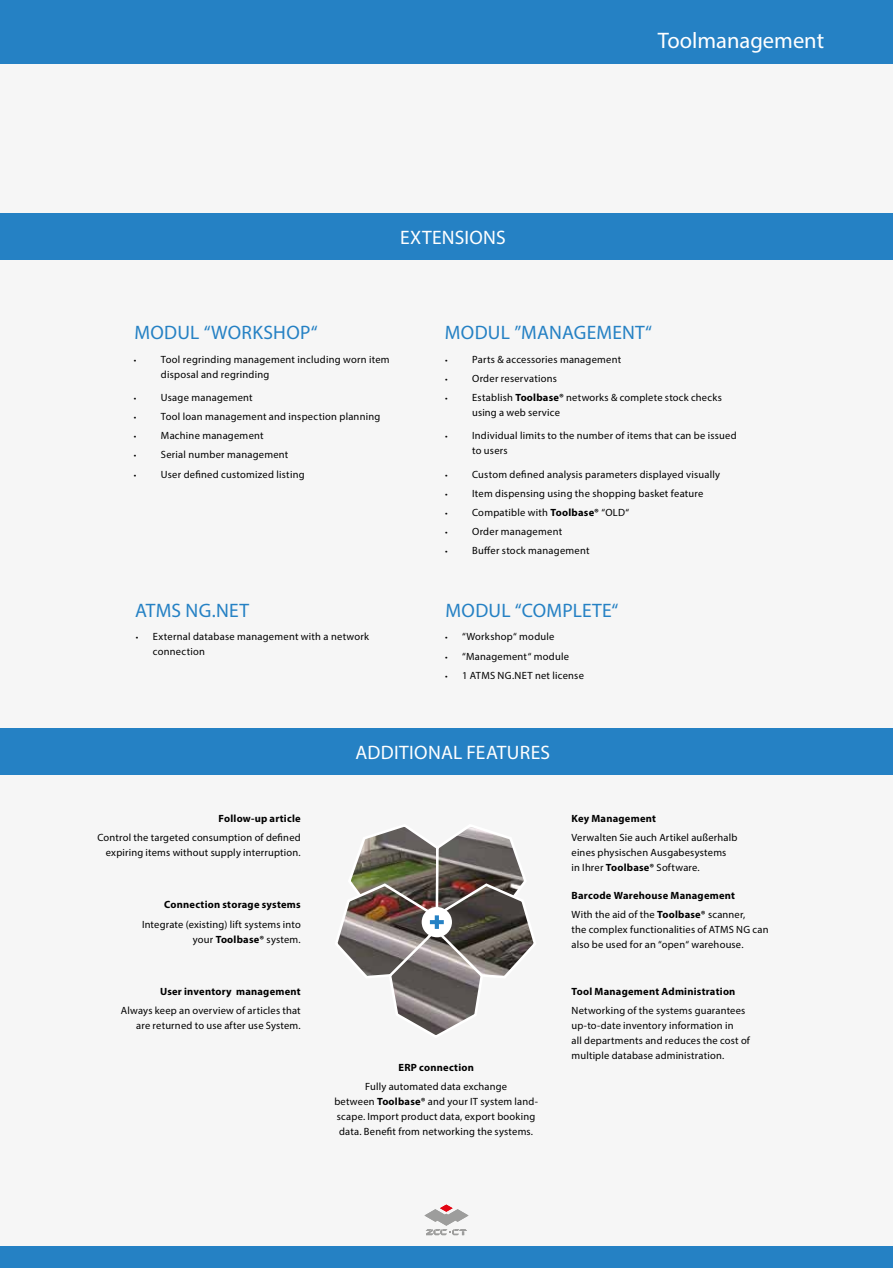
<style>
.page{position:relative;width:893px;height:1268px;background:#fff}
.page>*{position:absolute;margin:0;border:0;box-sizing:border-box;transform-origin:0 0}
.t1{font:22.5px "Myriad Pro";color:#fff}
.t2{font:19.5px "Myriad Pro";letter-spacing:.015em;color:#2581c4}
.t3{font:19.5px "Myriad Pro";letter-spacing:.015em;color:#fff}
.t4{font:10.5px/15px "Myriad Pro";letter-spacing:.02em;color:#000}
.t5{font:700 10.5px/19.2px "Myriad Pro";letter-spacing:.025em;color:#000}
.s1{font-size:9px}
.s2{font-weight:700}
.s3{font-weight:400}
</style>
<div class="page">
<div style="left:0;top:55px;width:893px;height:1191px;background:#f6f6f6"></div>
<div style="left:0;top:214px;width:893px;height:46px;background:#2581c4"></div>
<div style="left:0;top:728px;width:893px;height:46px;background:#2581c4"></div>
<svg style="left:337px;top:827px;width:197px;height:208px"></svg>
<svg style="left:424px;top:1204px;width:45px;height:30px"></svg>
<div style="left:0;top:1246px;width:893px;height:21px;background:#2581c4"></div>
<div style="left:0;top:0;width:893px;height:64px;background:#2581c4"></div>
<h2 class="t3" style="left:400px;top:225px;width:107px">EXTENSIONS</h2>
<h1 class="t1" style="left:658px;top:27px;width:168px">Toolmanagement</h1>
<h2 class="t2" style="left:134px;top:320px;width:185px">MODUL “WORKSHOP“</h2>
<h2 class="t2" style="left:445px;top:320px;width:208px">MODUL ”MANAGEMENT“</h2>
<p class="t4" style="left:161px;top:351px;width:230px;text-indent:-27px"><span class="s1">•</span> Tool regrinding management including worn item disposal and regrinding</p>
<p class="t4" style="left:134px;top:390px;width:120px"><span class="s1">•</span> Usage management</p>
<p class="t4" style="left:134px;top:409px;width:248px"><span class="s1">•</span> Tool loan management and inspection planning</p>
<p class="t4" style="left:134px;top:428px;width:131px"><span class="s1">•</span> Machine management</p>
<p class="t4" style="left:134px;top:447px;width:156px"><span class="s1">•</span> Serial number management</p>
<p class="t4" style="left:134px;top:466px;width:172px"><span class="s1">•</span> User defined customized listing</p>
<p class="t4" style="left:445px;top:351px;width:178px"><span class="s1">•</span> Parts &amp; accessories management</p>
<p class="t4" style="left:445px;top:370px;width:113px"><span class="s1">•</span> Order reservations</p>
<p class="t4" style="left:472px;top:390px;width:251px;text-indent:-27px"><span class="s1">•</span> Establish <span class="s2">Toolbase®</span> networks &amp; complete stock checks using a web service</p>
<p class="t4" style="left:472px;top:428px;width:266px;text-indent:-27px"><span class="s1">•</span> Individual limits to the number of items that can be issued to users</p>
<p class="t4" style="left:445px;top:466px;width:276px"><span class="s1">•</span> Custom defined analysis parameters displayed visually</p>
<p class="t4" style="left:445px;top:485px;width:260px"><span class="s1">•</span> Item dispensing using the shopping basket feature</p>
<p class="t4" style="left:445px;top:504px;width:185px"><span class="s1">•</span> Compatible with <span class="s2">Toolbase®</span> “OLD“</p>
<p class="t4" style="left:445px;top:523px;width:119px"><span class="s1">•</span> Order management</p>
<p class="t4" style="left:445px;top:543px;width:146px"><span class="s1">•</span> Buffer stock management</p>
<h2 class="t2" style="left:135px;top:598px;width:115px">ATMS NG.NET</h2>
<h2 class="t2" style="left:446px;top:598px;width:174px">MODUL “COMPLETE“</h2>
<p class="t4" style="left:153px;top:629px;width:218px;text-indent:-17px"><span class="s1">•</span> External database management with a network connection</p>
<p class="t4" style="left:445px;top:629px;width:111px"><span class="s1">•</span> “Workshop“ module</p>
<p class="t4" style="left:445px;top:648px;width:125px"><span class="s1">•</span> “Management“ module</p>
<p class="t4" style="left:445px;top:667px;width:140px"><span class="s1">•</span> 1 ATMS NG.NET net license</p>
<p class="t5" style="left:218px;top:808px;width:84px">Follow-up article</p>
<p class="t4" style="left:97px;top:830px;width:205px;text-align:right">Control the targeted consumption of defined expiring items without supply interruption.</p>
<p class="t5" style="left:164px;top:894px;width:138px">Connection storage systems</p>
<p class="t4" style="left:142px;top:916px;width:160px;text-align:right">Integrate (existing) lift systems into your <span class="s2">Toolbase®</span> system.</p>
<p class="t5" style="left:160px;top:980px;width:142px">User inventory management</p>
<p class="t4" style="left:121px;top:1002px;width:181px;text-align:right">Always keep an overview of articles that are returned to use after use System.</p>
<h2 class="t3" style="left:356px;top:740px;width:196px">ADDITIONAL FEATURES</h2>
<p class="t5" style="left:398px;top:1057px;width:77px">ERP connection</p>
<p class="t4" style="left:334px;top:1078px;width:205px;text-align:center">Fully automated data exchange<br>between <span class="s2">Toolbase®</span> and your IT system land&shy;scape. Import product data, export booking data. Benefit from networking the systems.</p>
<p class="t5" style="left:571px;top:808px;width:86px">Key Management</p>
<p class="t4" style="left:571px;top:830px;width:167px">Verwalten Sie auch Artikel außerhalb eines physischen Ausgabesystems in Ihrer <span class="s2">Toolbase®</span> Software.</p>
<p class="t5" style="left:571px;top:885px;width:175px">Barcode Warehouse Management<br><span class="s3">With the aid of the</span> Toolbase® <span class="s3">scanner,</span></p>
<p class="t4" style="left:571px;top:921px;width:198px">the complex functionalities of ATMS NG can also be used for an “open“ warehouse.</p>
<p class="t5" style="left:571px;top:980px;width:165px">Tool Management Administration</p>
<p class="t4" style="left:571px;top:1002px;width:180px">Networking of the systems guarantees up-to-date inventory information in<br>all departments and reduces the cost of multiple database administration.</p>
</div>
